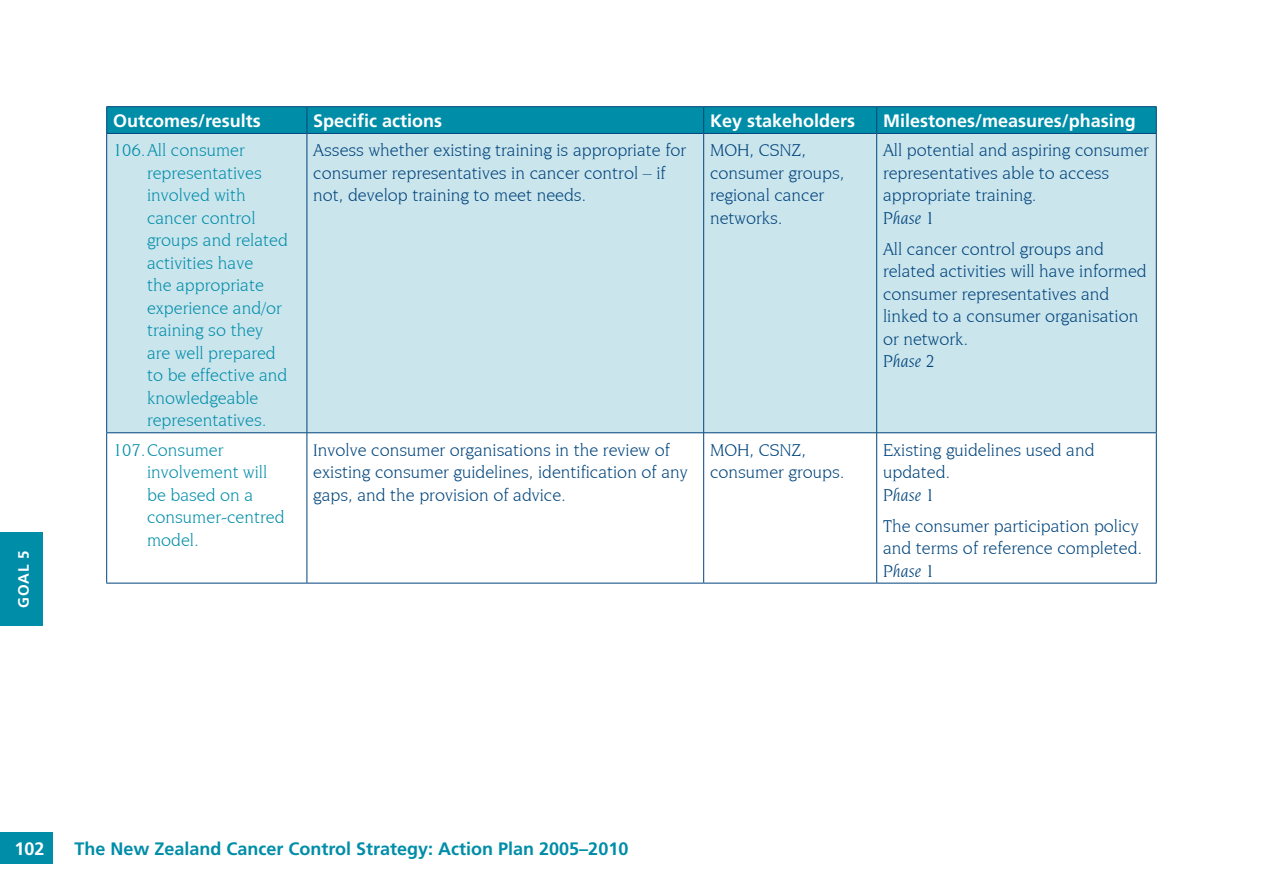
<style>
.page{position:relative;width:1263px;height:893px;background:#fff}
.page>*{position:absolute;margin:0;border:0;box-sizing:border-box;transform-origin:0 0}
.t1{font:18px/22.5px "Novarese IT Cby BT Book";color:#00447b}
.t2{font:18px/22.5px "Novarese IT Cby BT Book";color:#008da8}
.t3{font:700 18px "Frutiger";color:#fff}
.t4{font:700 18px "Frutiger";color:#008da8}
.t5{font:italic 18px "Novarese IT Cby BT";color:#00447b}
.t6{font:700 15px "Frutiger";color:#fff}
</style>
<div class="page">
<div style="left:0;top:533px;width:43px;height:93px;background:#008da8"></div>
<div style="left:0;top:832px;width:53px;height:31px;background:#008da8"></div>
<div style="left:107px;top:134px;width:1049px;height:298px;background:#cbe5ed"></div>
<hr style="left:106px;top:432px;width:201px;height:1px;background:#00447b">
<hr style="left:307px;top:432px;width:396px;height:1px;background:#00447b">
<hr style="left:704px;top:432px;width:172px;height:1px;background:#00447b">
<hr style="left:877px;top:432px;width:280px;height:1px;background:#00447b">
<hr style="left:106px;top:433px;width:1px;height:150px;background:#00447b">
<hr style="left:1156px;top:433px;width:1px;height:150px;background:#00447b">
<hr style="left:106px;top:583px;width:201px;height:1px;background:#00447b">
<hr style="left:307px;top:583px;width:397px;height:1px;background:#00447b">
<hr style="left:704px;top:583px;width:173px;height:1px;background:#00447b">
<hr style="left:877px;top:583px;width:280px;height:1px;background:#00447b">
<hr style="left:307px;top:133px;width:1px;height:300px;background:#00447b">
<hr style="left:703px;top:133px;width:1px;height:300px;background:#00447b">
<hr style="left:876px;top:134px;width:1px;height:299px;background:#00447b">
<hr style="left:307px;top:433px;width:1px;height:150px;background:#00447b">
<hr style="left:703px;top:433px;width:1px;height:150px;background:#00447b">
<hr style="left:876px;top:433px;width:1px;height:150px;background:#00447b">
<hr style="left:106px;top:106px;width:201px;height:1px;background:#00447b">
<hr style="left:307px;top:106px;width:397px;height:1px;background:#00447b">
<hr style="left:704px;top:106px;width:173px;height:1px;background:#00447b">
<hr style="left:877px;top:106px;width:280px;height:1px;background:#00447b">
<div style="left:106px;top:107px;width:1051px;height:26px;background:#008da8"></div>
<hr style="left:106px;top:133px;width:201px;height:1px;background:#00447b">
<hr style="left:704px;top:133px;width:173px;height:1px;background:#00447b">
<hr style="left:877px;top:133px;width:280px;height:1px;background:#00447b">
<hr style="left:307px;top:133px;width:396px;height:1px;background:#00447b">
<hr style="left:106px;top:134px;width:1px;height:298px;background:#00447b">
<hr style="left:1156px;top:134px;width:1px;height:298px;background:#00447b">
<p class="t6" style="left:15px;top:608px;width:59px;rotate:-90deg">GOAL 5</p>
<p class="t3" style="left:113px;top:110px;width:149px">Outcomes/results</p>
<p class="t3" style="left:313px;top:110px;width:131px">Specific actions</p>
<p class="t3" style="left:710px;top:110px;width:147px">Key stakeholders</p>
<p class="t3" style="left:883px;top:110px;width:254px">Milestones/measures/phasing</p>
<p class="t2" style="left:147px;top:139px;width:142px;text-indent:-34px">106. All consumer representatives involved with cancer control groups and related activities have<br>the appropriate experience and/or training so they are well prepared to be effective and knowledgeable representatives.</p>
<p class="t1" style="left:313px;top:139px;width:374px">Assess whether existing training is appropriate for consumer representatives in cancer control – if not, develop training to meet needs.</p>
<p class="t1" style="left:710px;top:139px;width:136px">MOH, CSNZ, consumer groups, regional cancer networks.</p>
<p class="t1" style="left:883px;top:139px;width:267px">All potential and aspiring consumer representatives able to access appropriate training.</p>
<p class="t5" style="left:883px;top:207px;width:53px">Phase 1</p>
<p class="t1" style="left:883px;top:237px;width:265px">All cancer control groups and related activities will have informed consumer representatives and linked to a consumer organisation or network.</p>
<p class="t5" style="left:883px;top:351px;width:53px">Phase 2</p>
<p class="t2" style="left:147px;top:438px;width:139px;text-indent:-34px">107. Consumer involvement will be based on a consumer-centred model.</p>
<p class="t1" style="left:313px;top:438px;width:376px">Involve consumer organisations in the review of existing consumer guidelines, identification of any gaps, and the provision of advice.</p>
<p class="t1" style="left:710px;top:438px;width:136px">MOH, CSNZ, consumer groups.</p>
<p class="t1" style="left:883px;top:438px;width:213px">Existing guidelines used and updated.</p>
<p class="t5" style="left:883px;top:484px;width:53px">Phase 1</p>
<p class="t1" style="left:883px;top:514px;width:261px">The consumer participation policy and terms of reference completed.</p>
<p class="t5" style="left:883px;top:560px;width:53px">Phase 1</p>
<p class="t3" style="left:15px;top:838px;width:32px">102</p>
<p class="t4" style="left:74px;top:838px;width:555px">The New Zealand Cancer Control Strategy: Action Plan 2005–2010</p>
</div>
